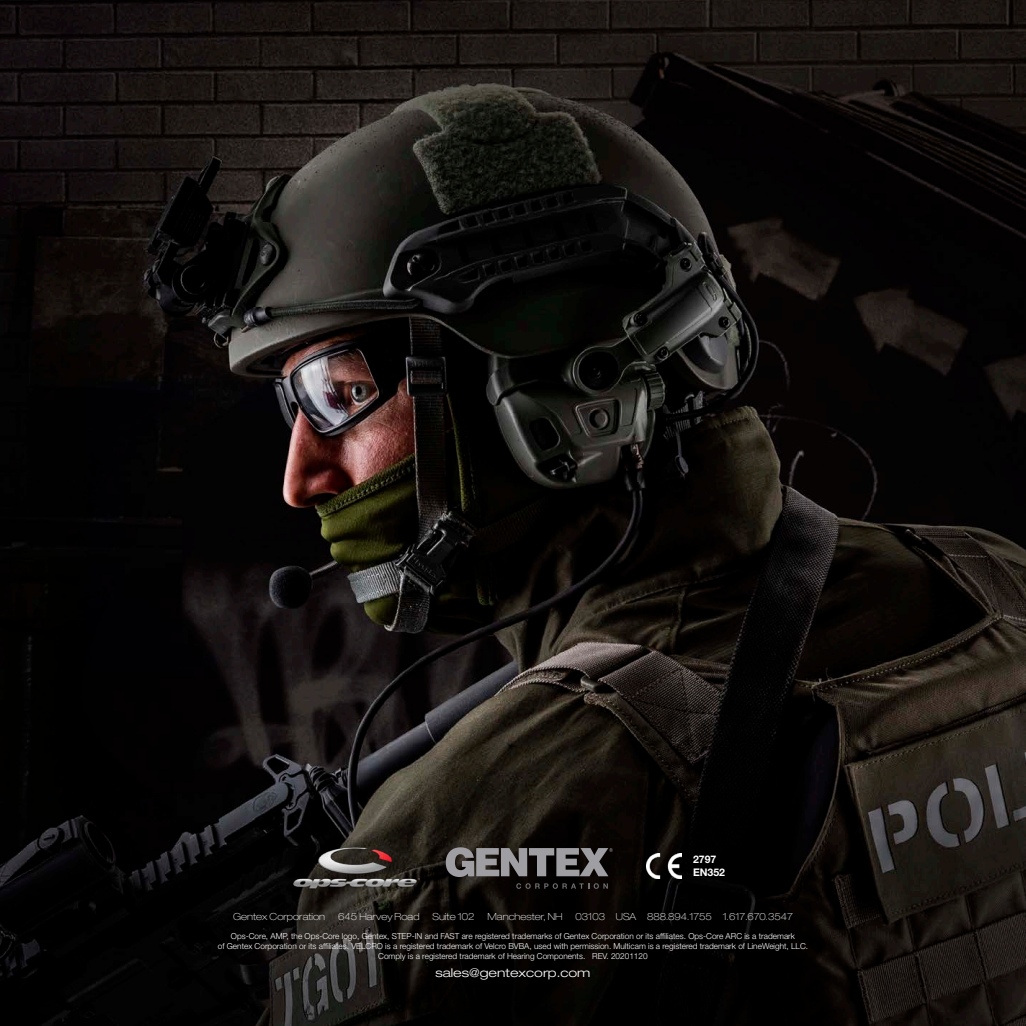
<style>
.page{position:relative;width:1026px;height:1026px;background:#fff}
.page>*{position:absolute;margin:0;border:0;box-sizing:border-box;transform-origin:0 0}
.t1{font:300 expanded 12px "Helvetica Neue LT Std";color:#fff;scale:1.1 1}
.End_Notes{font:700 10.5px "Helvetica Neue LT Std";color:#fff}
.t2{font:100 expanded 9.75px "Helvetica Neue LT Std";color:#fff}
.t3{font:300 8.25px/9.9px "Helvetica Neue LT Std";color:#fff;text-align:center}
</style>
<div class="page">
<img style="left:0;top:0;width:1026px;height:1026px">
<img style="left:293px;top:847px;width:127px;height:42px">
<svg style="left:516px;top:883px;width:92px;height:6px"></svg>
<svg style="left:446px;top:847px;width:167px;height:30px;background:#666466"></svg>
<img style="left:646px;top:854px;width:35px;height:24px">
<p class="End_Notes" style="left:693px;top:853px;width:25px">2797</p>
<p class="End_Notes" style="left:693px;top:866px;width:34px">EN352</p>
<p class="t2" style="left:233px;top:910px;width:94px">Gentex Corporation</p>
<p class="t2" style="left:338px;top:910px;width:83px">645 Harvey Road</p>
<p class="t2" style="left:433px;top:910px;width:44px">Suite 102</p>
<p class="t2" style="left:488px;top:910px;width:77px">Manchester, NH</p>
<p class="t2" style="left:576px;top:910px;width:219px">03103 USA 888.894.1755 1.617.670.3547</p>
<p class="t3" style="left:218px;top:931px;width:592px">Ops-Core, AMP, the Ops-Core logo, Gentex, STEP-IN and FAST are registered trademarks of Gentex Corporation or its affiliates. Ops-Core ARC is a trademark<br>of Gentex Corporation or its affiliates. VELCRO is a registered trademark of Velcro BVBA, used with permission. Multicam is a registered trademark of LineWeight, LLC.<br>Comply is a registered trademark of Hearing Components. REV. 20201120</p>
<p class="t1" style="left:435px;top:966px;width:142px">sales@gentexcorp.com</p>
</div>
